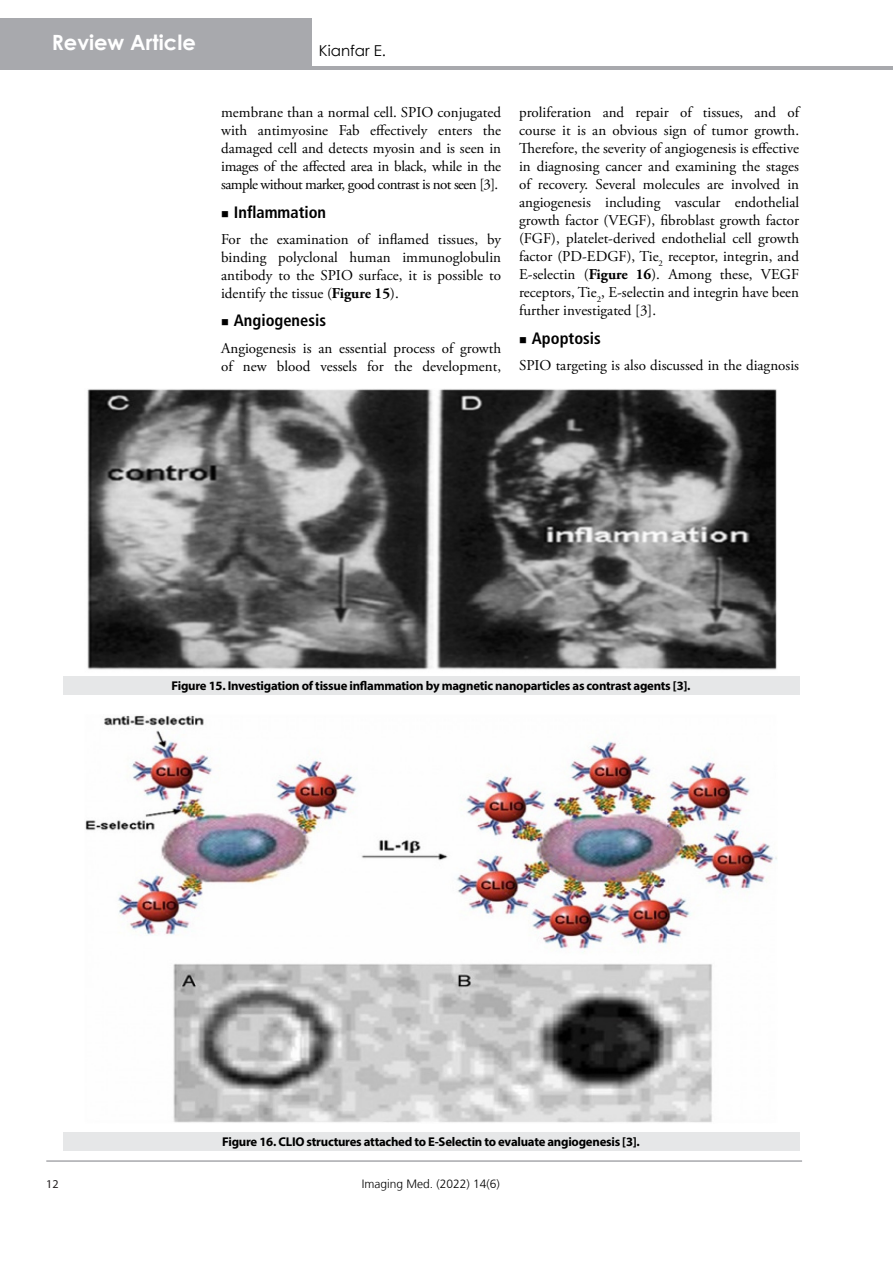
<style>
.page{position:relative;width:893px;height:1263px;background:#fff}
.page>*{position:absolute;margin:0;border:0;box-sizing:border-box;transform-origin:0 0}
.t1{font:700 21px "Century Gothic";color:#fff}
.t2{font:700 condensed 16.5px "Frutiger LT Std";color:#000}
.t3{font:15px/18px "Adobe Garamond Pro";color:#000;text-align:justify}
.t4{font:15px "Century Gothic";color:#000}
.t5{font:700 12.75px "Myriad Pro";letter-spacing:-.02em;color:#000}
.t6{font:300 12px "Frutiger LT";color:#000}
.t7{font:12px "Myriad Pro";color:#231f20}
.s1{font-weight:700}
</style>
<div class="page">
<div style="left:0;top:18px;width:312px;height:48px;background:#a8a9ad"></div>
<hr style="left:0;top:66px;width:893px;height:3px;background:#a8a9ad">
<hr style="left:46px;top:1160px;width:756px;height:2px;background:#a8a9ad">
<img style="left:87px;top:389px;width:690px;height:281px">
<div style="left:63px;top:676px;width:736px;height:18px;background:#e6e7e8"></div>
<img style="left:85px;top:715px;width:692px;height:408px">
<div style="left:63px;top:1132px;width:736px;height:18px;background:#e6e7e8"></div>
<h1 class="t1" style="left:52px;top:27px;width:146px">Review Article</h1>
<p class="t4" style="left:319px;top:40px;width:69px">Kianfar E.</p>
<p class="t3" style="left:221px;top:104px;width:282px">membrane than a normal cell. SPIO conjugated with antimyosine Fab effectively enters the damaged cell and detects myosin and is seen in images of the affected area in black, while in the sample without marker, good contrast is not seen [3].</p>
<p class="t2" style="left:234px;top:202px;width:94px">Inflammation</p>
<p class="t3" style="left:221px;top:231px;width:281px">For the examination of inflamed tissues, by binding polyclonal human immunoglobulin antibody to the SPIO surface, it is possible to identify the tissue (<span class="s1">Figure 15</span>).</p>
<p class="t2" style="left:234px;top:311px;width:94px">Angiogenesis</p>
<p class="t3" style="left:221px;top:340px;width:281px">Angiogenesis is an essential process of growth of new blood vessels for the development,</p>
<p class="t3" style="left:519px;top:104px;width:281px">proliferation and repair of tissues, and of course it is an obvious sign of tumor growth.<br>Therefore, the severity of angiogenesis is effective in diagnosing cancer and examining the stages of recovery. Several molecules are involved in angiogenesis including vascular endothelial growth factor (VEGF), fibroblast growth factor (FGF), platelet-derived endothelial cell growth factor (PD-EDGF), Tie<sub>2</sub> receptor, integrin, and E-selectin (<span class="s1">Figure 16</span>). Among these, VEGF receptors, Tie<sub>2</sub>, E-selectin and integrin have been further investigated [3].</p>
<p class="t2" style="left:532px;top:328px;width:71px">Apoptosis</p>
<p class="t3" style="left:519px;top:357px;width:281px">SPIO targeting is also discussed in the diagnosis</p>
<p class="t5" style="left:172px;top:677px;width:520px">Figure 15. Investigation of tissue inflammation by magnetic nanoparticles as contrast agents [3].</p>
<p class="t5" style="left:222px;top:1133px;width:419px">Figure 16. CLIO structures attached to E-Selectin to evaluate angiogenesis [3].</p>
<p class="t7" style="left:46px;top:1176px;width:14px">12</p>
<p class="t6" style="left:362px;top:1177px;width:140px">Imaging Med. (2022) 14(6)</p>
</div>
